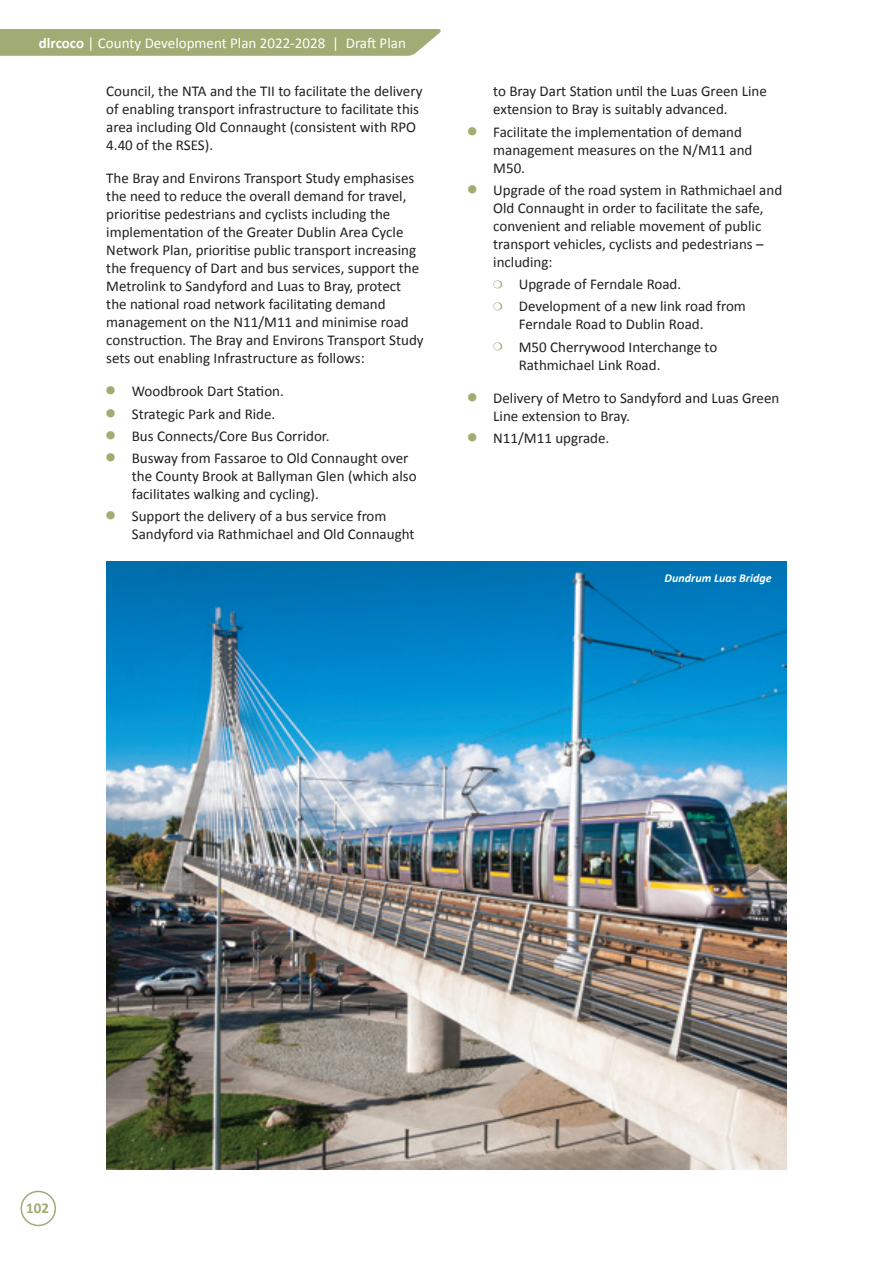
<style>
.page{position:relative;width:893px;height:1263px;background:#fff}
.page>*{position:absolute;margin:0;border:0;box-sizing:border-box;transform-origin:0 0}
.Body{font:15px/18px "Calibri";color:#231f20}
.t1{font:15px "Calibri";color:#fff}
.t2{font:700 15px "Calibri";color:#a1ab74}
.t3{font:italic 700 12px "Calibri";color:#fff}
.s1{font-weight:700}
</style>
<div class="page">
<img style="left:106px;top:561px;width:681px;height:608px">
<div style="left:21px;top:1191px;width:35px;height:35px;border:2px solid #a1ab74;border-radius:50%"></div>
<div style="left:0;top:29px;width:441px;height:27px;background:#a1ab74"></div>
<p class="t1" style="left:39px;top:34px;width:369px"><span class="s1">dlrcoco</span> | County Development Plan 2022-2028 | Draft Plan</p>
<p class="Body" style="left:106px;top:82px;width:318px">Council, the NTA and the TII to facilitate the delivery of enabling transport infrastructure to facilitate this area including Old Connaught (consistent with RPO 4.40 of the RSES).</p>
<p class="Body" style="left:106px;top:169px;width:319px">The Bray and Environs Transport Study emphasises the need to reduce the overall demand for travel, prioritise pedestrians and cyclists including the implementation of the Greater Dublin Area Cycle Network Plan, prioritise public transport increasing the frequency of Dart and bus services, support the Metrolink to Sandyford and Luas to Bray, protect the national road network facilitating demand management on the N11/M11 and minimise road construction. The Bray and Environs Transport Study sets out enabling Infrastructure as follows:</p>
<p class="Body" style="left:132px;top:382px;width:154px">Woodbrook Dart Station.</p>
<p class="Body" style="left:132px;top:404px;width:145px">Strategic Park and Ride.</p>
<p class="Body" style="left:132px;top:426px;width:199px">Bus Connects/Core Bus Corridor.</p>
<p class="Body" style="left:132px;top:448px;width:286px">Busway from Fassaroe to Old Connaught over the County Brook at Ballyman Glen (which also facilitates walking and cycling).</p>
<p class="Body" style="left:132px;top:507px;width:284px">Support the delivery of a bus service from<br>Sandyford via Rathmichael and Old Connaught</p>
<p class="Body" style="left:493px;top:82px;width:275px">to Bray Dart Station until the Luas Green Line extension to Bray is suitably advanced.</p>
<p class="Body" style="left:493px;top:122px;width:261px">Facilitate the implementation of demand management measures on the N/M11 and<br>M50.</p>
<p class="Body" style="left:493px;top:180px;width:290px">Upgrade of the road system in Rathmichael and Old Connaught in order to facilitate the safe, convenient and reliable movement of public transport vehicles, cyclists and pedestrians – including:</p>
<p class="Body" style="left:519px;top:274px;width:164px">Upgrade of Ferndale Road.</p>
<p class="Body" style="left:519px;top:297px;width:229px">Development of a new link road from<br>Ferndale Road to Dublin Road.</p>
<p class="Body" style="left:519px;top:337px;width:200px">M50 Cherrywood Interchange to<br>Rathmichael Link Road.</p>
<p class="Body" style="left:493px;top:388px;width:288px">Delivery of Metro to Sandyford and Luas Green<br>Line extension to Bray.</p>
<p class="Body" style="left:493px;top:428px;width:118px">N11/M11 upgrade.</p>
<p class="t3" style="left:665px;top:570px;width:109px">Dundrum Luas Bridge</p>
<p class="t2" style="left:26px;top:1197px;width:24px">102</p>
</div>
